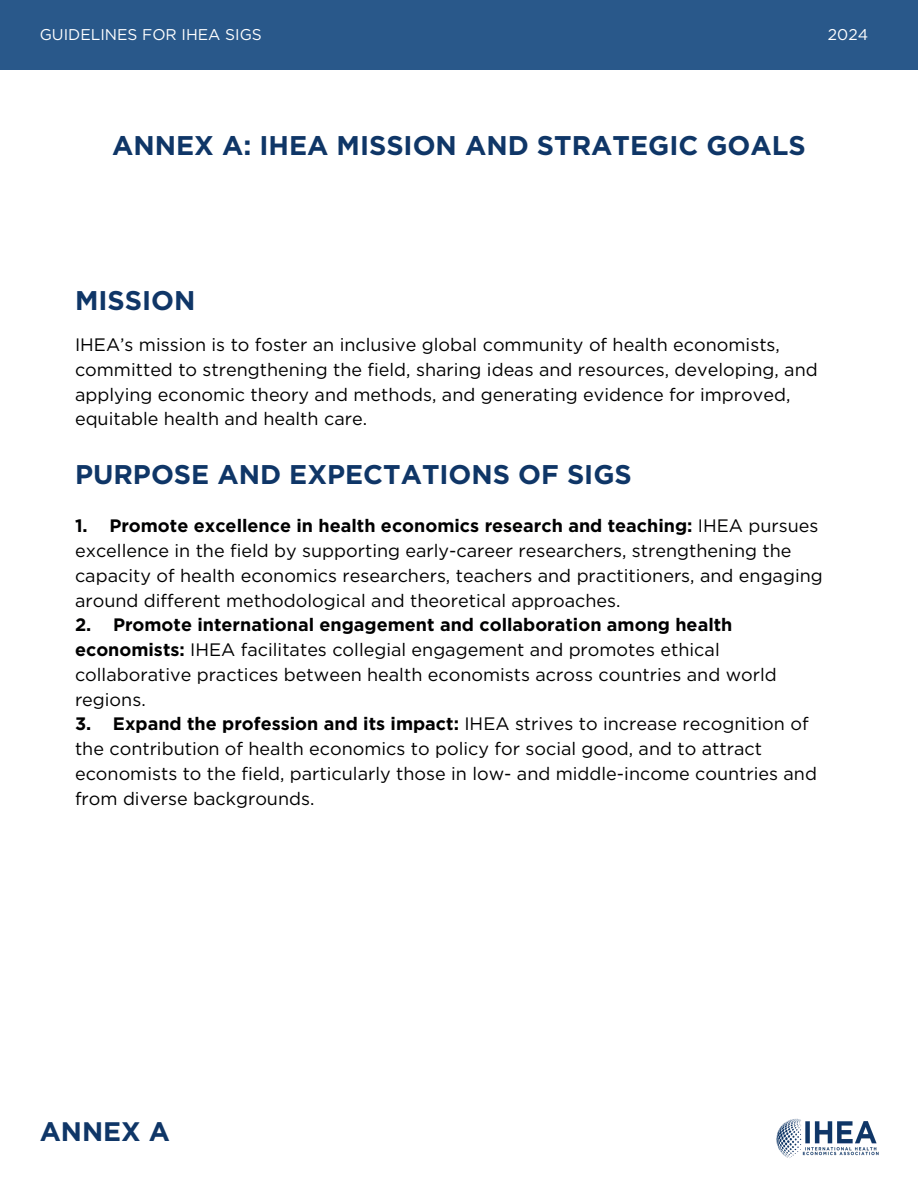
<style>
.page{position:relative;width:918px;height:1188px;background:#fff}
.page>*{position:absolute;margin:0;border:0;box-sizing:border-box;transform-origin:0 0}
.t1{font:700 27px "Gotham";color:#0f3667}
.t2{font:700 26.85px "Gotham";color:#0f3667}
.t3{font:18px/24.8px "Gotham";color:#000001}
.t4{font:15.6px "Gotham";color:#fff}
.s1{font-weight:700}
</style>
<div class="page">
<img style="left:777px;top:1118px;width:101px;height:40px">
<div style="left:0;top:0;width:918px;height:69px;background:#29588a"></div>
<p class="t4" style="left:40px;top:25px;width:224px">GUIDELINES FOR IHEA SIGS</p>
<p class="t4" style="left:828px;top:25px;width:42px">2024</p>
<h1 class="t1" style="left:112px;top:130px;width:695px">ANNEX A: IHEA MISSION AND STRATEGIC GOALS</h1>
<h1 class="t1" style="left:75px;top:284px;width:122px">MISSION</h1>
<p class="t3" style="left:75px;top:332px;width:744px">IHEA’s mission is to foster an inclusive global community of health economists, committed to strengthening the field, sharing ideas and resources, developing, and applying economic theory and methods, and generating evidence for improved, equitable health and health care.</p>
<h1 class="t1" style="left:75px;top:458px;width:558px">PURPOSE AND EXPECTATIONS OF SIGS</h1>
<p class="t3" style="left:75px;top:513px;width:749px"><span class="s1">1. Promote excellence in health economics research and teaching:</span> IHEA pursues excellence in the field by supporting early-career researchers, strengthening the capacity of health economics researchers, teachers and practitioners, and engaging around different methodological and theoretical approaches.</p>
<p class="t3" style="left:75px;top:612px;width:703px"><span class="s1">2. Promote international engagement and collaboration among health economists:</span> IHEA facilitates collegial engagement and promotes ethical collaborative practices between health economists across countries and world regions.</p>
<p class="t3" style="left:75px;top:711px;width:743px"><span class="s1">3. Expand the profession and its impact:</span> IHEA strives to increase recognition of the contribution of health economics to policy for social good, and to attract economists to the field, particularly those in low- and middle-income countries and from diverse backgrounds.</p>
<h2 class="t2" style="left:40px;top:1115px;width:132px">ANNEX A</h2>
</div>
